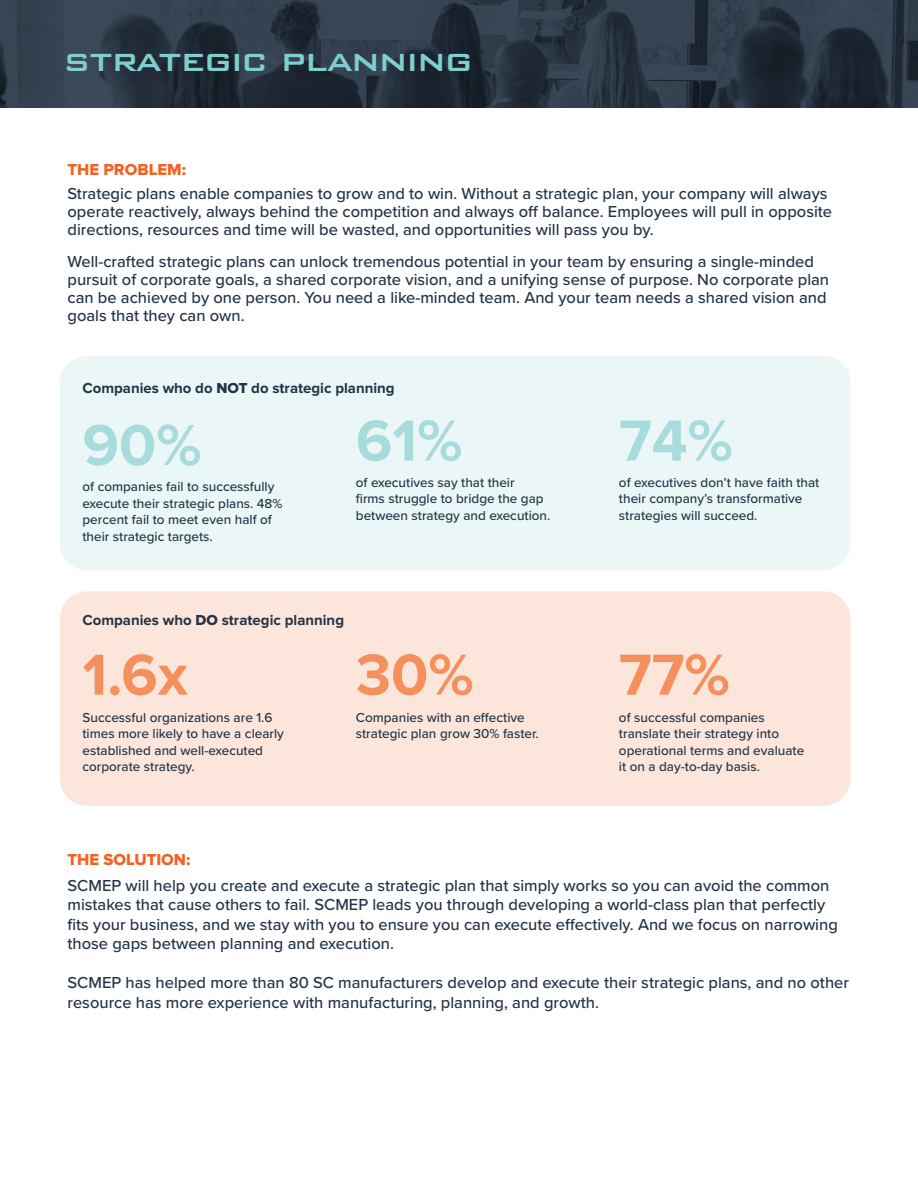
<style>
.page{position:relative;width:918px;height:1188px;background:#fff}
.page>*{position:absolute;margin:0;border:0;box-sizing:border-box;transform-origin:0 0}
.t1{font:700 60px "Proxima Nova";color:#f58f5c}
.t2{font:700 60px "Proxima Nova";color:#a7dbdc}
.t3{font:500 40.5px "Bank Gothic BT";letter-spacing:-.03em;color:#80ced0}
.Body{font:500 16.5px/18px "Proxima Nova";color:#233345}
.t4{font:16.5px "Proxima Nova Extrabld";color:#f16325}
.Body-2{font:700 15px "Proxima Nova";color:#233345}
.Body-3{font:500 13.5px/16.5px "Proxima Nova";color:#233345}
.s1{font-family:"Proxima Nova Extrabld";font-weight:400}
</style>
<div class="page">
<div style="left:60px;top:591px;width:790px;height:215px;background:#fce6dc;border-radius:27px"></div>
<div style="left:60px;top:356px;width:790px;height:214px;background:#ebf7f7;border-radius:27px"></div>
<svg style="left:0;top:0;width:918px;height:108px;background:#2a3543"></svg>
<h1 class="t3" style="left:63px;top:39px;width:411px">strategic planning</h1>
<h3 class="t4" style="left:68px;top:160px;width:120px">THE PROBLEM:</h3>
<p class="Body" style="left:68px;top:184px;width:766px">Strategic plans enable companies to grow and to win. Without a strategic plan, your company will always operate reactively, always behind the competition and always off balance. Employees will pull in opposite directions, resources and time will be wasted, and opportunities will pass you by.</p>
<p class="Body" style="left:68px;top:252px;width:763px">Well-crafted strategic plans can unlock tremendous potential in your team by ensuring a single-minded pursuit of corporate goals, a shared corporate vision, and a unifying sense of purpose. No corporate plan can be achieved by one person. You need a like-minded team. And your team needs a shared vision and goals that they can own.</p>
<p class="Body-2" style="left:82px;top:380px;width:314px">Companies who do <span class="s1">NOT</span> do strategic planning</p>
<p class="t2" style="left:356px;top:406px;width:108px">61%</p>
<p class="Body-3" style="left:356px;top:473px;width:196px">of executives say that their<br>firms struggle to bridge the gap between strategy and execution.</p>
<p class="t2" style="left:82px;top:411px;width:121px">90%</p>
<p class="Body-3" style="left:82px;top:478px;width:202px">of companies fail to successfully execute their strategic plans. 48% percent fail to meet even half of their strategic targets.</p>
<p class="Body-2" style="left:82px;top:612px;width:263px">Companies who <span class="s1">DO</span> strategic planning</p>
<p class="t1" style="left:82px;top:640px;width:107px">1.6x</p>
<p class="Body-3" style="left:82px;top:709px;width:203px">Successful organizations are 1.6 times more likely to have a clearly established and well-executed corporate strategy.</p>
<p class="t1" style="left:356px;top:640px;width:119px">30%</p>
<p class="Body-3" style="left:356px;top:709px;width:184px">Companies with an effective strategic plan grow 30% faster.</p>
<p class="t2" style="left:619px;top:406px;width:115px">74%</p>
<p class="Body-3" style="left:619px;top:473px;width:202px">of executives don’t have faith that their company’s transformative strategies will succeed.</p>
<p class="t1" style="left:619px;top:640px;width:112px">77%</p>
<p class="Body-3" style="left:619px;top:709px;width:187px">of successful companies translate their strategy into operational terms and evaluate it on a day-to-day basis.</p>
<h3 class="t4" style="left:68px;top:850px;width:124px">THE SOLUTION:</h3>
<p class="Body" style="left:68px;top:875px;width:772px;line-height:19.5px">SCMEP will help you create and execute a strategic plan that simply works so you can avoid the common mistakes that cause others to fail. SCMEP leads you through developing a world-class plan that perfectly fits your business, and we stay with you to ensure you can execute effectively. And we focus on narrowing those gaps between planning and execution.</p>
<p class="Body" style="left:68px;top:973px;width:783px;line-height:19.5px">SCMEP has helped more than 80 SC manufacturers develop and execute their strategic plans, and no other resource has more experience with manufacturing, planning, and growth.</p>
</div>
